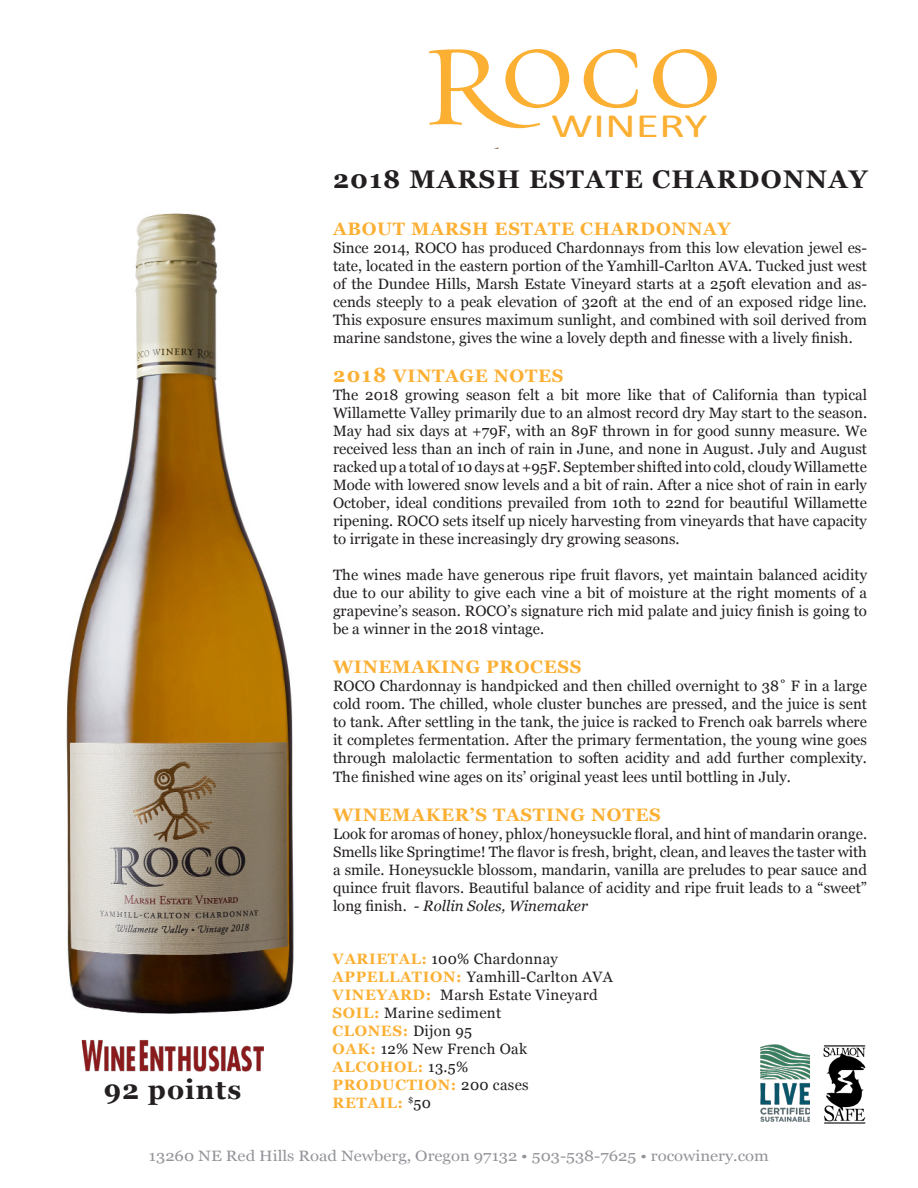
<style>
.page{position:relative;width:918px;height:1188px;background:#fff}
.page>*{position:absolute;margin:0;border:0;box-sizing:border-box;transform-origin:0 0}
.t1{font:34.2px "Calibri";color:#fbb033;scale:1.39 1}
.t2{font:700 27px "Georgia";letter-spacing:.04em;color:#231f20}
.t3{font:700 25.5px "Georgia";letter-spacing:.05em;color:#231f20}
.t4{font:700 18px "Georgia";letter-spacing:.04em;color:#fbb034}
.t5{font:15px/18px "Georgia";color:#231f20;text-align:justify}
.t6{font:15px "Georgia";letter-spacing:.02em;color:#231f20}
.t7{font:15px "Georgia";color:#94959b;scale:1.11 1}
.t8{font:700 15px "Georgia";letter-spacing:.04em;color:#fbb034}
.s1{font-size:20.4px}
.s2{font-style:italic}
.s3{font-weight:700;color:#fbb034}
.s4{font-weight:400;color:#231f20}
</style>
<div class="page">
<img style="left:823px;top:1045px;width:43px;height:79px">
<img style="left:760px;top:1044px;width:49px;height:78px">
<svg style="left:429px;top:49px;width:140px;height:79px"></svg>
<svg style="left:584px;top:49px;width:54px;height:59px"></svg>
<svg style="left:653px;top:49px;width:64px;height:59px"></svg>
<img style="left:66px;top:213px;width:228px;height:801px">
<img style="left:81px;top:1040px;width:183px;height:32px">
<p class="t1" style="left:551px;top:104px;width:114px">WINERY</p>
<p class="t2" style="left:104px;top:1070px;width:139px">92 points</p>
<p class="t3" style="left:333px;top:160px;width:536px">2018 MARSH ESTATE CHARDONNAY</p>
<p class="t4" style="left:333px;top:215px;width:399px">ABOUT MARSH ESTATE CHARDONNAY</p>
<p class="t5" style="left:333px;top:238px;width:536px">Since 2014, ROCO has produced Chardonnays from this low elevation jewel es&shy;tate, located in the eastern portion of the Yamhill-Carlton AVA. Tucked just west of the Dundee Hills, Marsh Estate Vineyard starts at a 250ft elevation and as&shy;cends steeply to a peak elevation of 320ft at the end of an exposed ridge line.<br>This exposure ensures maximum sunlight, and combined with soil derived from marine sandstone, gives the wine a lovely depth and finesse with a lively finish.</p>
<p class="t4" style="left:333px;top:362px;width:232px"><span class="s1">2018</span> VINTAGE NOTES</p>
<p class="t5" style="left:333px;top:385px;width:536px">The 2018 growing season felt a bit more like that of California than typical Willamette Valley primarily due to an almost record dry May start to the season.<br>May had six days at +79F, with an 89F thrown in for good sunny measure. We received less than an inch of rain in June, and none in August. July and August racked up a total of 10 days at +95F. September shifted into cold, cloudy Willamette Mode with lowered snow levels and a bit of rain. After a nice shot of rain in early October, ideal conditions prevailed from 10th to 22nd for beautiful Willamette ripening. ROCO sets itself up nicely harvesting from vineyards that have capacity to irrigate in these increasingly dry growing seasons.</p>
<p class="t5" style="left:333px;top:565px;width:536px">The wines made have generous ripe fruit flavors, yet maintain balanced acidity due to our ability to give each vine a bit of moisture at the right moments of a grapevine’s season. ROCO’s signature rich mid palate and juicy finish is going to be a winner in the 2018 vintage.</p>
<p class="t4" style="left:333px;top:653px;width:250px">WINEMAKING PROCESS</p>
<p class="t5" style="left:333px;top:676px;width:536px">ROCO Chardonnay is handpicked and then chilled overnight to 38˚ F in a large cold room. The chilled, whole cluster bunches are pressed, and the juice is sent to tank. After settling in the tank, the juice is racked to French oak barrels where it completes fermentation. After the primary fermentation, the young wine goes through malolactic fermentation to soften acidity and add further complexity.</p>
<p class="t5" style="left:333px;top:768px;width:459px">The finished wine ages on its’ original yeast lees until bottling in July.</p>
<p class="t4" style="left:333px;top:802px;width:329px">WINEMAKER’S TASTING NOTES</p>
<p class="t5" style="left:333px;top:825px;width:536px">Look for aromas of honey, phlox/honeysuckle floral, and hint of mandarin orange.<br>Smells like Springtime! The flavor is fresh, bright, clean, and leaves the taster with a smile. Honeysuckle blossom, mandarin, vanilla are preludes to pear sauce and quince fruit flavors. Beautiful balance of acidity and ripe fruit leads to a “sweet” long finish. <span class="s2">- Rollin Soles, Winemaker</span></p>
<p class="t6" style="left:333px;top:948px;width:227px"><span class="s3">VARIETAL:</span> 100% Chardonnay</p>
<p class="t6" style="left:333px;top:966px;width:282px"><span class="s3">APPELLATION:</span> Yamhill-Carlton AVA</p>
<p class="t6" style="left:333px;top:984px;width:267px"><span class="s3">VINEYARD:</span> Marsh Estate Vineyard</p>
<p class="t6" style="left:333px;top:1002px;width:170px"><span class="s3">SOIL:</span> Marine sediment</p>
<p class="t8" style="left:333px;top:1019px;width:141px">CLONES: <span class="s4">Dijon 95</span></p>
<p class="t6" style="left:333px;top:1038px;width:196px"><span class="s3">OAK:</span> 12% New French Oak</p>
<p class="t8" style="left:333px;top:1055px;width:137px">ALCOHOL: <span class="s4">13.5%</span></p>
<p class="t8" style="left:333px;top:1073px;width:198px">PRODUCTION: <span class="s4">200 cases</span></p>
<p class="t8" style="left:333px;top:1091px;width:100px">RETAIL: <sup>$</sup><span class="s4">50</span></p>
<p class="t7" style="left:149px;top:1145px;width:560px">13260 NE Red Hills Road Newberg, Oregon 97132 • 503-538-7625 • rocowinery.com</p>
</div>
